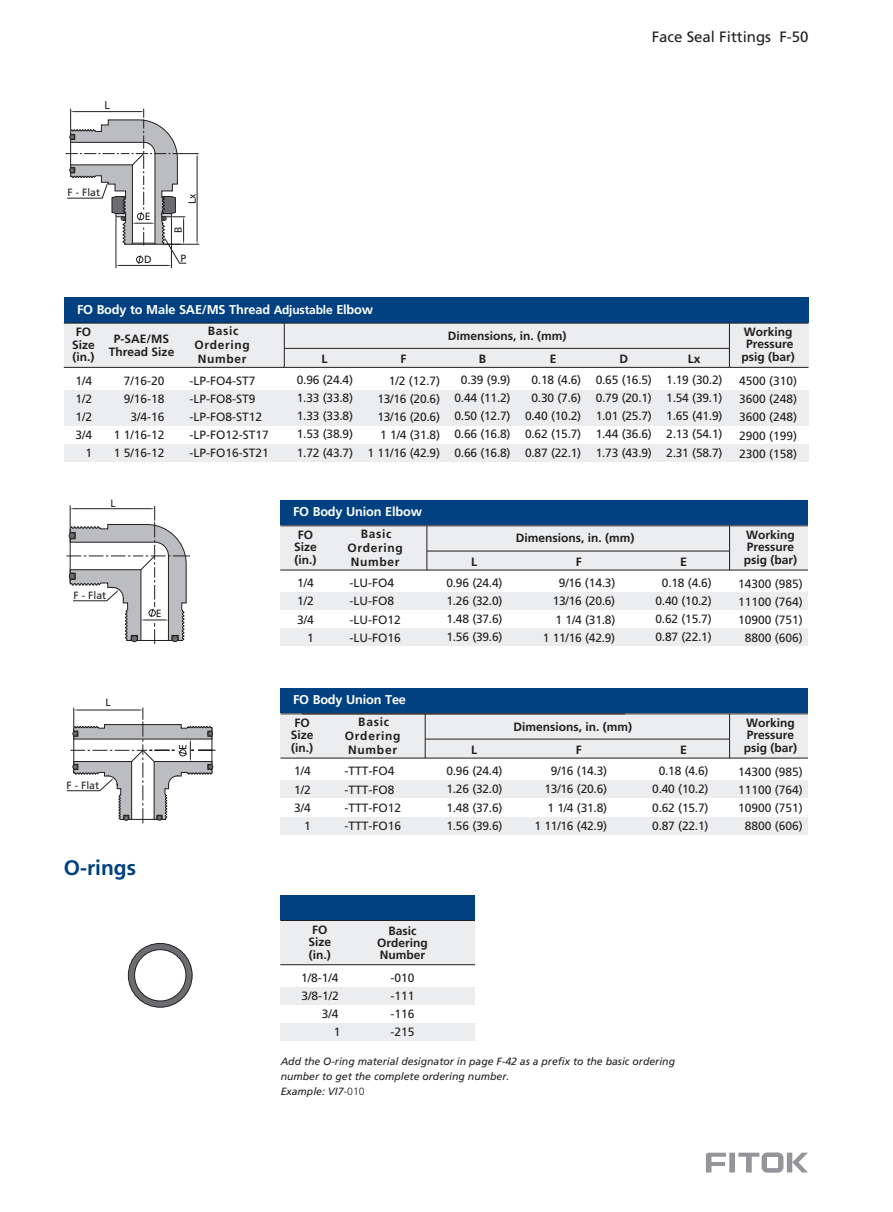
<style>
.page{position:relative;width:893px;height:1212px;background:#fff}
.page>*{position:absolute;margin:0;border:0;box-sizing:border-box;transform-origin:0 0}
.t1{font:300 21px "Frutiger CE";color:#014181}
.t2{font:15px "Frutiger CE";color:#231f20}
.t3{font:300 12.75px "Frutiger CE";letter-spacing:-.015em;color:#fff}
.t4{font:12px/18.1px "Frutiger CE";color:#231f20;text-align:justify}
.t5{font:12px/18.1px "Frutiger CE";letter-spacing:-.02em;color:#231f20;text-align:center}
.t6{font:300 12px/12.5px "Frutiger CE";color:#231f20;text-align:center}
.t7{font:300 12px/14.2px "Frutiger CE";letter-spacing:.055em;color:#231f20;text-align:center}
.t8{font:300 12px "Frutiger CE";color:#231f20;scale:1.04 1}
.t9{font:11.4px "Frutiger CE";color:#231f20;scale:.92 1}
.t10{font:italic 10.5px/14.5px "Frutiger CE";color:#231f20}
.t11{font:10.5px "Frutiger CE";color:#231f20}
.s1{font-size:12px}
.s2{font-weight:300;font-style:normal}
</style>
<div class="page">
<svg style="left:706px;top:1152px;width:102px;height:21px"></svg>
<hr style="left:171px;top:217px;width:1px;height:51px;background:#231f20">
<hr style="left:116px;top:217px;width:1px;height:51px;background:#231f20">
<svg style="left:66px;top:109px;width:133px;height:157px"></svg>
<svg style="left:128px;top:943px;width:65px;height:64px"></svg>
<div style="left:280px;top:895px;width:195px;height:26px;background:#014181"></div>
<div style="left:280px;top:920px;width:195px;height:45px;background:#ecedee"></div>
<div style="left:280px;top:1023px;width:195px;height:17px;background:#ecedee"></div>
<div style="left:280px;top:987px;width:195px;height:17px;background:#ecedee"></div>
<hr style="left:280px;top:964px;width:195px;height:1px;background:#231f20">
<hr style="left:280px;top:920px;width:195px;height:1px;background:#231f20">
<div style="left:64px;top:298px;width:744px;height:25px;background:#014181"></div>
<div style="left:64px;top:323px;width:744px;height:44px;background:#ecedee"></div>
<div style="left:64px;top:444px;width:744px;height:17px;background:#ecedee"></div>
<div style="left:64px;top:390px;width:744px;height:35px;background:#ecedee"></div>
<hr style="left:64px;top:367px;width:744px;height:1px;background:#231f20">
<hr style="left:284px;top:348px;width:445px;height:1px;background:#231f20">
<hr style="left:284px;top:323px;width:1px;height:44px;background:#231f20">
<hr style="left:729px;top:323px;width:1px;height:44px;background:#231f20">
<hr style="left:64px;top:323px;width:744px;height:1px;background:#231f20">
<div style="left:280px;top:500px;width:528px;height:26px;background:#014181"></div>
<svg style="left:67px;top:505px;width:123px;height:139px"></svg>
<div style="left:281px;top:526px;width:527px;height:44px;background:#ecedee"></div>
<div style="left:280px;top:629px;width:528px;height:17px;background:#ecedee"></div>
<div style="left:280px;top:593px;width:528px;height:17px;background:#ecedee"></div>
<hr style="left:280px;top:570px;width:528px;height:1px;background:#231f20">
<hr style="left:427px;top:551px;width:303px;height:1px;background:#231f20">
<hr style="left:427px;top:526px;width:1px;height:44px;background:#231f20">
<hr style="left:729px;top:526px;width:1px;height:44px;background:#231f20">
<hr style="left:280px;top:525px;width:528px;height:1px;background:#231f20">
<svg style="left:66px;top:708px;width:150px;height:115px"></svg>
<div style="left:280px;top:688px;width:528px;height:26px;background:#014181"></div>
<div style="left:280px;top:714px;width:528px;height:44px;background:#ecedee"></div>
<div style="left:280px;top:817px;width:528px;height:17px;background:#ecedee"></div>
<div style="left:280px;top:781px;width:528px;height:17px;background:#ecedee"></div>
<hr style="left:280px;top:758px;width:528px;height:1px;background:#231f20">
<hr style="left:425px;top:739px;width:305px;height:1px;background:#231f20">
<hr style="left:425px;top:714px;width:1px;height:44px;background:#231f20">
<hr style="left:729px;top:714px;width:1px;height:44px;background:#231f20">
<hr style="left:280px;top:713px;width:528px;height:1px;background:#231f20">
<p class="t9" style="left:105px;top:101px;width:7px">L</p>
<p class="t11" style="left:68px;top:188px;width:34px">F - Flat</p>
<p class="t11" style="left:188px;top:204px;width:12px;rotate:-90deg">Lx</p>
<p class="t11" style="left:145px;top:212px;width:7px">E</p>
<p class="t11" style="left:144px;top:255px;width:9px">D</p>
<p class="t11" style="left:181px;top:254px;width:7px">P</p>
<p class="t11" style="left:174px;top:233px;width:8px;rotate:-90deg">B</p>
<p class="t2" style="left:652px;top:31px;width:158px">Face Seal Fittings F-50</p>
<p class="t3" style="left:77px;top:304px;width:298px">FO Body to Male SAE/MS Thread <span class="s1">Adjustable</span> Elbow</p>
<p class="t6" style="left:109px;top:334px;width:67px">P-SAE/MS<br>Thread Size</p>
<p class="t7" style="left:194px;top:325px;width:57px">Basic<br>Ordering<br>Number</p>
<p class="t6" style="left:72px;top:327px;width:24px">FO<br>Size (in.)</p>
<p class="t6" style="left:741px;top:326px;width:55px">Working<br>Pressure psig (bar)</p>
<p class="t6" style="left:448px;top:330px;width:120px">Dimensions, in. (mm)</p>
<p class="t6" style="left:321px;top:354px;width:7px">L</p>
<p class="t6" style="left:400px;top:354px;width:7px">F</p>
<p class="t6" style="left:479px;top:354px;width:9px">B</p>
<p class="t6" style="left:550px;top:354px;width:8px">E</p>
<p class="t6" style="left:619px;top:354px;width:10px">D</p>
<p class="t6" style="left:688px;top:354px;width:14px">Lx</p>
<p class="t4" style="left:297px;top:372px;width:58px">0.96 (24.4)<br>1.33 (33.8)<br>1.33 (33.8)<br>1.53 (38.9)<br>1.72 (43.7)</p>
<p class="t5" style="left:454px;top:372px;width:58px">0.39 (9.9)<br>0.44 (11.2)<br>0.50 (12.7)<br>0.66 (16.8)<br>0.66 (16.8)</p>
<p class="t5" style="left:525px;top:372px;width:58px">0.18 (4.6)<br>0.30 (7.6)<br>0.40 (10.2)<br>0.62 (15.7)<br>0.87 (22.1)</p>
<p class="t4" style="left:596px;top:372px;width:58px">0.65 (16.5)<br>0.79 (20.1)<br>1.01 (25.7)<br>1.44 (36.6)<br>1.73 (43.9)</p>
<p class="t4" style="left:666px;top:372px;width:58px">1.19 (30.2)<br>1.54 (39.1)<br>1.65 (41.9)<br>2.13 (54.1)<br>2.31 (58.7)</p>
<p class="t4" style="left:75px;top:372px;width:18px;text-align:right">1/4<br>1/2<br>1/2<br>3/4<br>1</p>
<p class="t4" style="left:190px;top:372px;width:81px;text-align:left">-LP-FO4-ST7 -LP-FO8-ST9 -LP-FO8-ST12 -LP-FO12-ST17 -LP-FO16-ST21</p>
<p class="t5" style="left:367px;top:372px;width:74px;text-align:right">1/2 (12.7)<br>13/16 (20.6)<br>13/16 (20.6)<br>1 1/4 (31.8)<br>1 11/16 (42.9)</p>
<p class="t4" style="left:114px;top:372px;width:52px;text-align:right">7/16-20<br>9/16-18<br>3/4-16<br>1 1/16-12<br>1 5/16-12</p>
<p class="t11" style="left:111px;top:499px;width:7px">L</p>
<p class="t3" style="left:293px;top:507px;width:130px">FO Body Union Elbow</p>
<p class="t4" style="left:739px;top:373px;width:60px">4500 (310)<br>3600 (248)<br>3600 (248)<br>2900 (199)<br>2300 (158)</p>
<p class="t11" style="left:74px;top:591px;width:34px">F - Flat</p>
<p class="t11" style="left:156px;top:609px;width:7px">E</p>
<p class="t11" style="left:105px;top:699px;width:7px">L</p>
<p class="t11" style="left:67px;top:781px;width:34px">F - Flat</p>
<h1 class="t1" style="left:64px;top:859px;width:74px">O-rings</h1>
<p class="t11" style="left:179px;top:749px;width:7px;rotate:-90deg">E</p>
<p class="t6" style="left:294px;top:529px;width:24px">FO<br>Size (in.)</p>
<p class="t7" style="left:347px;top:527px;width:57px">Basic<br>Ordering<br>Number</p>
<p class="t6" style="left:516px;top:533px;width:120px">Dimensions, in. (mm)</p>
<p class="t6" style="left:746px;top:529px;width:50px;text-align:left">Working<br>Pressure</p>
<p class="t6" style="left:471px;top:556px;width:7px">L</p>
<p class="t6" style="left:576px;top:556px;width:7px">F</p>
<p class="t6" style="left:744px;top:554px;width:55px">psig (bar)</p>
<p class="t8" style="left:680px;top:557px;width:8px">E</p>
<p class="t4" style="left:297px;top:575px;width:18px;text-align:right">1/4<br>1/2<br>3/4<br>1</p>
<p class="t4" style="left:349px;top:575px;width:53px;text-align:left">-LU-FO4 -LU-FO8 -LU-FO12 -LU-FO16</p>
<p class="t4" style="left:446px;top:574px;width:58px">0.96 (24.4)<br>1.26 (32.0)<br>1.48 (37.6)<br>1.56 (39.6)</p>
<p class="t5" style="left:543px;top:575px;width:74px;text-align:right">9/16 (14.3)<br>13/16 (20.6)<br>1 1/4 (31.8)<br>1 11/16 (42.9)</p>
<p class="t5" style="left:655px;top:575px;width:58px">0.18 (4.6)<br>0.40 (10.2)<br>0.62 (15.7)<br>0.87 (22.1)</p>
<p class="t4" style="left:738px;top:576px;width:66px;text-align:center">14300 (985)<br>11100 (764)<br>10900 (751)<br>8800 (606)</p>
<p class="t3" style="left:293px;top:695px;width:114px">FO Body Union Tee</p>
<p class="t6" style="left:291px;top:717px;width:24px">FO<br>Size (in.)</p>
<p class="t7" style="left:345px;top:715px;width:57px">Basic<br>Ordering<br>Number</p>
<p class="t6" style="left:513px;top:721px;width:120px">Dimensions, in. (mm)</p>
<p class="t6" style="left:471px;top:744px;width:7px">L</p>
<p class="t6" style="left:576px;top:744px;width:7px">F</p>
<p class="t8" style="left:680px;top:745px;width:8px">E</p>
<p class="t6" style="left:744px;top:717px;width:55px;text-align:left">Working<br>Pressure psig (bar)</p>
<p class="t4" style="left:446px;top:762px;width:58px">0.96 (24.4)<br>1.26 (32.0)<br>1.48 (37.6)<br>1.56 (39.6)</p>
<p class="t5" style="left:534px;top:762px;width:74px;text-align:right">9/16 (14.3)<br>13/16 (20.6)<br>1 1/4 (31.8)<br>1 11/16 (42.9)</p>
<p class="t5" style="left:652px;top:762px;width:58px">0.18 (4.6)<br>0.40 (10.2)<br>0.62 (15.7)<br>0.87 (22.1)</p>
<p class="t4" style="left:294px;top:763px;width:18px;text-align:right">1/4<br>1/2<br>3/4<br>1</p>
<p class="t4" style="left:344px;top:763px;width:58px;text-align:left">-TTT-FO4 -TTT-FO8 -TTT-FO12 -TTT-FO16</p>
<p class="t4" style="left:738px;top:764px;width:66px;text-align:center">14300 (985)<br>11100 (764)<br>10900 (751)<br>8800 (606)</p>
<p class="t6" style="left:308px;top:924px;width:24px">FO<br>Size (in.)</p>
<p class="t6" style="left:377px;top:925px;width:52px">Basic<br>Ordering<br>Number</p>
<p class="t4" style="left:301px;top:970px;width:41px;text-align:right">1/8-1/4<br>3/8-1/2<br>3/4<br>1</p>
<p class="t4" style="left:391px;top:970px;width:26px">-010 -111 -116 -215</p>
<p class="t10" style="left:281px;top:1055px;width:396px">Add the O-ring material designator in page F-42 as a prefix to the basic ordering number to get the complete ordering number.<br>Example: VI7<span class="s2">-010</span></p>
</div>
